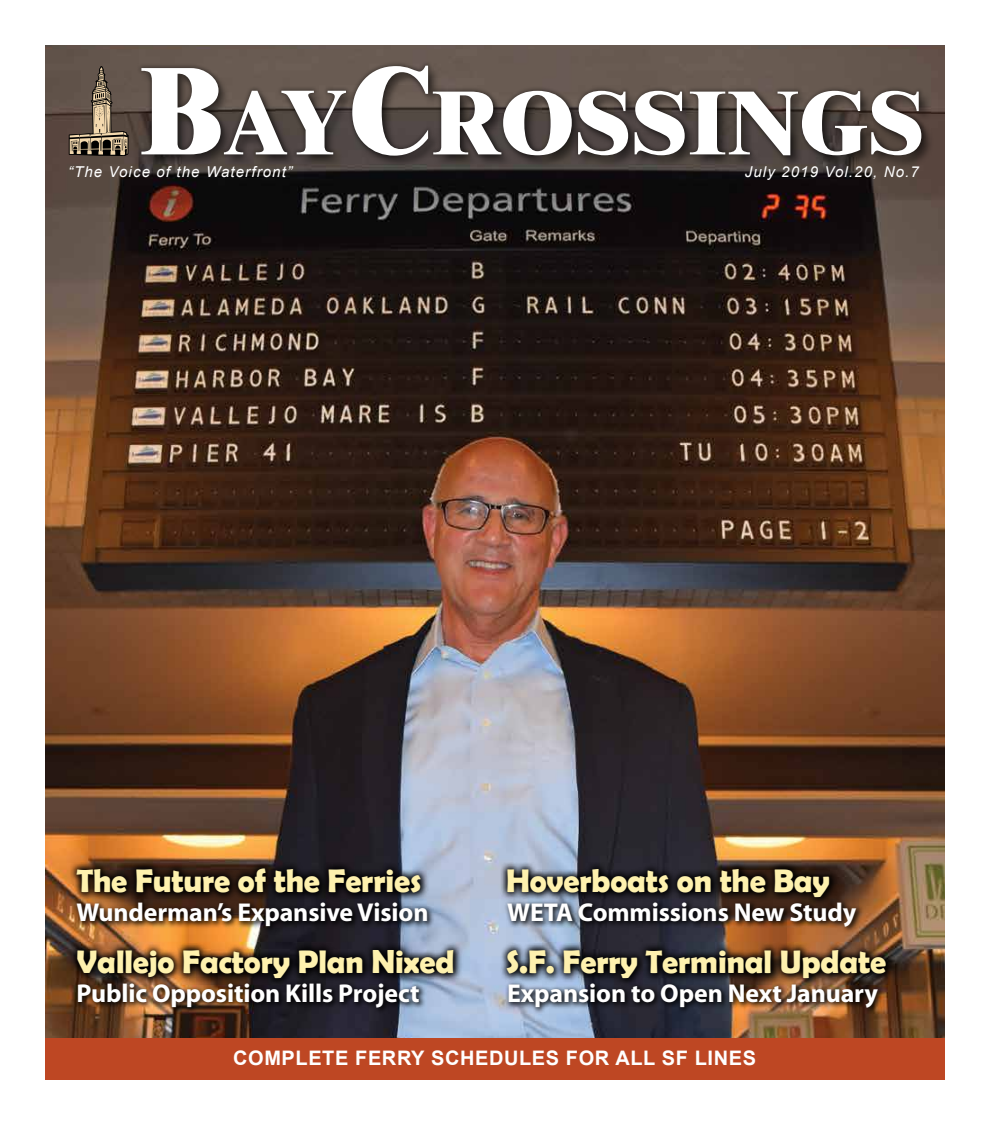
<style>
.page{position:relative;width:990px;height:1125px;background:#fff}
.page>*{position:absolute;margin:0;border:0;box-sizing:border-box;transform-origin:0 0}
.t1{font:700 32.75px "Berlin Sans FB Demi";letter-spacing:-.005em;color:#fef1ae}
.t2{font:700 25.88px "Myriad";letter-spacing:-.005em;color:#fff}
.t3{font:700 20px "Arial";letter-spacing:.03em;color:#fff}
.t4{font:italic 15px "Arial";letter-spacing:.075em;color:#fff}
</style>
<div class="page">
<img style="left:45px;top:45px;width:900px;height:994px">
<div style="left:45px;top:1039px;width:900px;height:41px;background:#be4723"></div>
<svg style="left:69px;top:66px;width:59px;height:89px;background:#706152"></svg>
<div style="left:141px;top:65px;width:793px;height:103px;background:#000;opacity:.45"></div>
<div style="left:137px;top:61px;width:789px;height:100px;background:#000;opacity:.4"></div>
<svg style="left:141px;top:66px;width:780px;height:90px"></svg>
<div style="left:504px;top:898px;width:359px;height:36px;background:#000;opacity:.8"></div>
<div style="left:505px;top:979px;width:380px;height:36px;background:#000;opacity:.8"></div>
<svg style="left:500px;top:862px;width:340px;height:45px"></svg>
<svg style="left:500px;top:862px;width:336px;height:42px;background:#2a282b"></svg>
<svg style="left:500px;top:943px;width:396px;height:45px"></svg>
<svg style="left:500px;top:943px;width:392px;height:42px;background:#383130"></svg>
<div style="left:73px;top:898px;width:361px;height:36px;background:#000;opacity:.8"></div>
<div style="left:74px;top:980px;width:352px;height:35px;background:#000;opacity:.8"></div>
<svg style="left:69px;top:861px;width:361px;height:41px"></svg>
<svg style="left:70px;top:861px;width:357px;height:38px;background:#241a17"></svg>
<svg style="left:70px;top:942px;width:394px;height:46px"></svg>
<img style="left:70px;top:942px;width:390px;height:43px">
<p class="t4" style="left:68px;top:162px;width:226px">“The Voice of the Waterfront”</p>
<p class="t4" style="left:745px;top:162px;width:175px">July 2019 Vol.20, No.7</p>
<p class="t1" style="left:77px;top:861px;width:346px">The Future of the Ferries</p>
<p class="t1" style="left:506px;top:861px;width:325px">Hoverboats on the Bay</p>
<p class="t2" style="left:77px;top:899px;width:354px">Wunderman’s Expansive Vision</p>
<p class="t2" style="left:507px;top:899px;width:351px">WETA Commissions New Study</p>
<p class="t1" style="left:77px;top:942px;width:379px">Vallejo Factory Plan Nixed</p>
<p class="t1" style="left:506px;top:942px;width:382px">S.F. Ferry Terminal Update</p>
<p class="t2" style="left:77px;top:980px;width:345px">Public Opposition Kills Project</p>
<p class="t2" style="left:507px;top:980px;width:372px">Expansion to Open Next January</p>
<p class="t3" style="left:233px;top:1043px;width:524px">COMPLETE FERRY SCHEDULES FOR ALL SF LINES</p>
</div>
